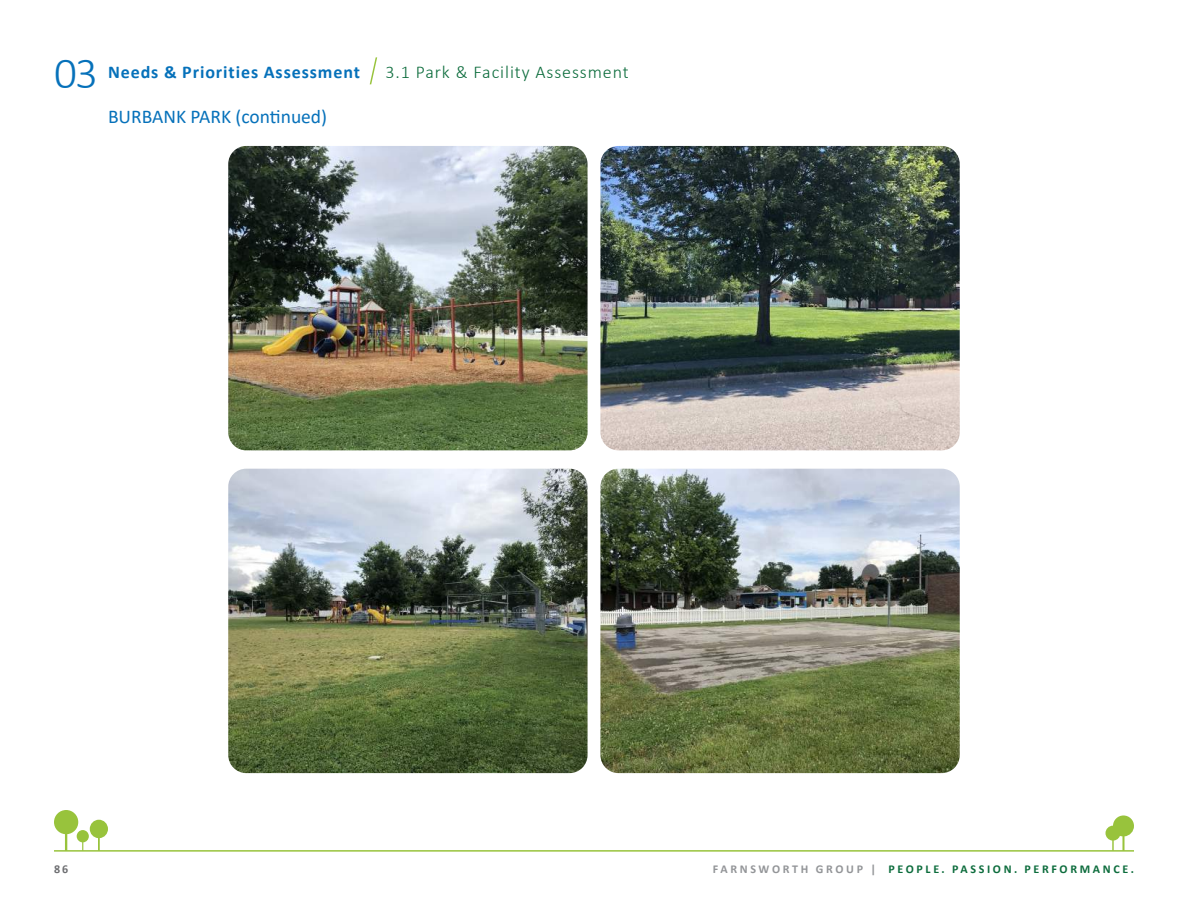
<style>
.page{position:relative;width:1188px;height:918px;background:#fff}
.page>*{position:absolute;margin:0;border:0;box-sizing:border-box;transform-origin:0 0}
.t1{font:300 45px "Calibri";color:#0671ba}
.t2{font:19.5px "Calibri";color:#0671ba}
.t3{font:700 18px "Calibri";letter-spacing:.05em;color:#0671ba}
.t4{font:300 18px "Calibri";letter-spacing:.05em;color:#0c6c3c}
.t5{font:700 12px "Calibri";letter-spacing:.22em;color:#0c6c3c}
.t6{font:700 12px "Calibri";color:#6c6d70}
.s1{color:#939598}
</style>
<div class="page">
<hr style="left:54px;top:850px;width:1080px;height:2px;background:#98c33c">
<div style="left:1113px;top:815px;width:21px;height:21px;background:#98c33c;border-radius:10px"></div>
<div style="left:54px;top:810px;width:24px;height:24px;background:#98c33c;border-radius:12px"></div>
<div style="left:1106px;top:826px;width:14px;height:15px;background:#98c33c;border-radius:7px"></div>
<div style="left:90px;top:820px;width:18px;height:18px;background:#98c33c;border-radius:9px"></div>
<div style="left:77px;top:830px;width:12px;height:12px;background:#98c33c;border-radius:6px"></div>
<svg style="left:369px;top:57px;width:9px;height:28px"></svg>
<img style="left:228px;top:146px;width:360px;height:304px">
<img style="left:228px;top:469px;width:360px;height:304px">
<img style="left:600px;top:146px;width:360px;height:304px">
<img style="left:600px;top:469px;width:360px;height:304px">
<h1 class="t1" style="left:54px;top:45px;width:45px">03</h1>
<h3 class="t3" style="left:108px;top:59px;width:254px">Needs &amp; Priorities Assessment</h3>
<p class="t4" style="left:385px;top:60px;width:245px">3.1 Park &amp; Facility Assessment</p>
<p class="t2" style="left:108px;top:103px;width:221px">BURBANK PARK (continued)</p>
<p class="t6" style="left:54px;top:861px;width:16px">86</p>
<p class="t5" style="left:713px;top:861px;width:423px"><span class="s1">FARNSWORTH GROUP |</span> PEOPLE. PASSION. PERFORMANCE.</p>
</div>
